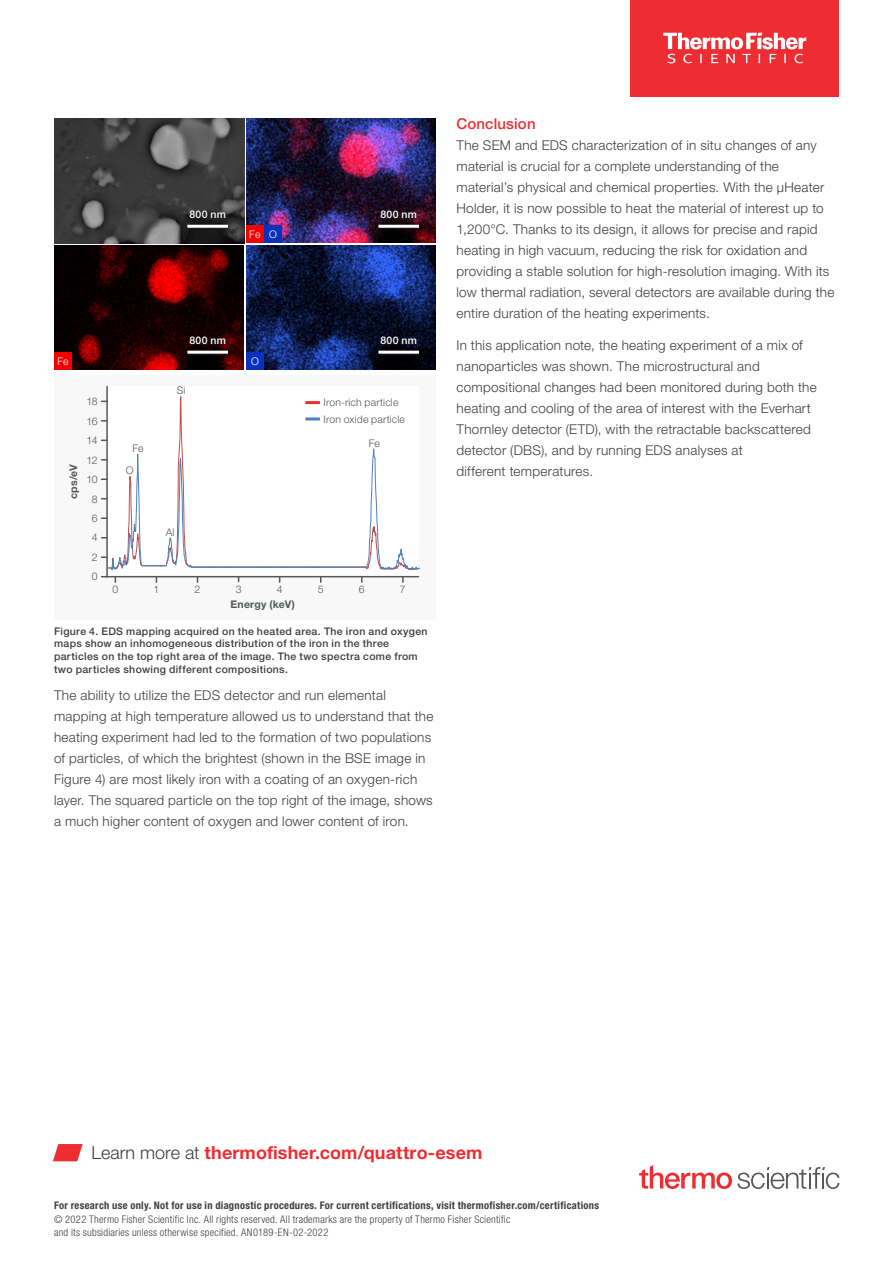
<style>
.page{position:relative;width:893px;height:1263px;background:#fff}
.page>*{position:absolute;margin:0;border:0;box-sizing:border-box;transform-origin:0 0}
.t1{font:700 18px "Helvetica Neue LTW1 G";letter-spacing:.01em;color:#ee2d33}
.t2{font:500 15px "Helvetica Neue LTW1 G";letter-spacing:.01em;color:#ee2d33}
.t3{font:300 13.5px/21px "Helvetica Neue LTW1 G";letter-spacing:.02em;color:#3e3e3f}
.t4{font:500 10.5px/12.6px "Helvetica Neue LTW1 G";letter-spacing:.03em;color:#3e3e3f}
.t5{font:300 condensed 10.5px/13.5px "Helvetica Neue LTW1 G";letter-spacing:.025em;color:#3e3e3f}
.t6{font:700 condensed 10.5px "Helvetica Neue LTW1 G";letter-spacing:.03em;color:#3e3e3f}
.t7{font:300 10.5px/16.6px "Helvetica Neue LT Pro";letter-spacing:.01em;color:#54585a}
.t8{font:500 10.5px "Helvetica Neue LTW1 G";letter-spacing:.03em;color:#fff}
.t9{font:700 10.5px "Helvetica Neue LT Pro";letter-spacing:.02em;color:#54585a}
.t10{font:300 10.5px "Helvetica Neue LTW1 G";color:#fff}
.s1{font-weight:300;color:#3e3e3f}
</style>
<div class="page">
<svg style="left:53px;top:1144px;width:30px;height:17px"></svg>
<img style="left:54px;top:245px;width:190px;height:125px">
<div style="left:54px;top:352px;width:18px;height:18px;background:#f30100"></div>
<div style="left:186px;top:336px;width:44px;height:20px;background:#231f20;opacity:.75"></div>
<hr style="left:187px;top:351px;width:41px;height:3px;background:#fff">
<svg style="left:246px;top:245px;width:190px;height:125px;background:#0f1f53"></svg>
<div style="left:377px;top:336px;width:44px;height:20px;background:#231f20;opacity:.75"></div>
<hr style="left:378px;top:351px;width:41px;height:3px;background:#fff">
<div style="left:246px;top:352px;width:18px;height:18px;background:#0a31bd"></div>
<img style="left:246px;top:118px;width:190px;height:125px">
<div style="left:377px;top:210px;width:44px;height:20px;background:#231f20;opacity:.75"></div>
<hr style="left:378px;top:225px;width:41px;height:3px;background:#fff">
<div style="left:246px;top:225px;width:18px;height:18px;background:#f30100"></div>
<div style="left:264px;top:225px;width:18px;height:18px;background:#0a31bd"></div>
<svg style="left:54px;top:118px;width:191px;height:126px;background:#454545"></svg>
<div style="left:186px;top:210px;width:44px;height:20px;background:#231f20;opacity:.75"></div>
<hr style="left:187px;top:225px;width:41px;height:3px;background:#fff">
<div style="left:54px;top:375px;width:382px;height:244px;background:#f8f8f8"></div>
<div style="left:107px;top:386px;width:312px;height:191px;background:linear-gradient(to right,#fff,#fff)"></div>
<hr style="left:107px;top:576px;width:311px;height:1px;background:#54585a">
<hr style="left:106px;top:387px;width:2px;height:190px;background:#54585a">
<svg style="left:108px;top:389px;width:311px;height:34px"></svg>
<svg style="left:108px;top:423px;width:312px;height:149px"></svg>
<hr style="left:305px;top:401px;width:15px;height:3px;background:#ee2d33">
<hr style="left:305px;top:417px;width:15px;height:3px;background:#4f82bd">
<svg style="left:639px;top:1165px;width:200px;height:24px"></svg>
<div style="left:630px;top:0;width:209px;height:96px;background:#ee2d33"></div>
<svg style="left:663px;top:33px;width:143px;height:30px"></svg>
<p class="t8" style="left:189px;top:208px;width:38px">800 nm</p>
<p class="t10" style="left:249px;top:228px;width:29px">Fe O</p>
<p class="t8" style="left:380px;top:208px;width:38px">800 nm</p>
<p class="t10" style="left:57px;top:354px;width:13px">Fe</p>
<p class="t9" style="left:67px;top:499px;width:36px;rotate:-90deg">cps/eV</p>
<p class="t7" style="left:86px;top:393px;width:13px">18</p>
<p class="t7" style="left:86px;top:412px;width:13px">16</p>
<p class="t7" style="left:87px;top:432px;width:12px">14</p>
<p class="t7" style="left:86px;top:451px;width:13px">12</p>
<p class="t7" style="left:86px;top:471px;width:13px">10</p>
<p class="t7" style="left:92px;top:490px;width:7px">8</p>
<p class="t7" style="left:92px;top:510px;width:7px">6</p>
<p class="t7" style="left:92px;top:529px;width:7px">4</p>
<p class="t7" style="left:92px;top:549px;width:7px">2</p>
<p class="t7" style="left:92px;top:568px;width:7px">0</p>
<p class="t8" style="left:189px;top:334px;width:38px">800 nm</p>
<p class="t8" style="left:380px;top:334px;width:38px">800 nm</p>
<p class="t10" style="left:251px;top:354px;width:9px">O</p>
<p class="t7" style="left:133px;top:439px;width:13px">Fe</p>
<p class="t7" style="left:126px;top:461px;width:9px">O</p>
<p class="t7" style="left:177px;top:382px;width:10px">Si</p>
<p class="t7" style="left:166px;top:524px;width:10px">Al</p>
<p class="t7" style="left:324px;top:394px;width:83px">Iron-rich particle<br>Iron oxide particle</p>
<p class="t7" style="left:369px;top:435px;width:13px">Fe</p>
<p class="t7" style="left:112px;top:581px;width:7px">0</p>
<p class="t7" style="left:154px;top:581px;width:7px">1</p>
<p class="t7" style="left:195px;top:581px;width:7px">2</p>
<p class="t7" style="left:236px;top:581px;width:7px">3</p>
<p class="t7" style="left:277px;top:581px;width:7px">4</p>
<p class="t7" style="left:318px;top:581px;width:7px">5</p>
<p class="t7" style="left:359px;top:581px;width:7px">6</p>
<p class="t7" style="left:400px;top:581px;width:7px">7</p>
<p class="t9" style="left:231px;top:598px;width:66px">Energy (keV)</p>
<p class="t4" style="left:54px;top:625px;width:375px">Figure 4. EDS mapping acquired on the heated area. The iron and oxygen maps show an inhomogeneous distribution of the iron in the three particles on the top right area of the image. The two spectra come from two particles showing different compositions.</p>
<p class="t3" style="left:54px;top:684px;width:381px">The ability to utilize the EDS detector and run elemental mapping at high temperature allowed us to understand that the heating experiment had led to the formation of two populations of particles, of which the brightest (shown in the BSE image in Figure 4) are most likely iron with a coating of an oxygen-rich layer. The squared particle on the top right of the image, shows a much higher content of oxygen and lower content of iron.</p>
<p class="t2" style="left:456px;top:115px;width:81px">Conclusion</p>
<p class="t3" style="left:456px;top:135px;width:379px">The SEM and EDS characterization of in situ changes of any material is crucial for a complete understanding of the material’s physical and chemical properties. With the µHeater Holder, it is now possible to heat the material of interest up to 1,200°C. Thanks to its design, it allows for precise and rapid heating in high vacuum, reducing the risk for oxidation and providing a stable solution for high-resolution imaging. With its low thermal radiation, several detectors are available during the entire duration of the heating experiments.</p>
<p class="t3" style="left:456px;top:334px;width:362px">In this application note, the heating experiment of a mix of nanoparticles was shown. The microstructural and compositional changes had been monitored during both the heating and cooling of the area of interest with the Everhart Thornley detector (ETD), with the retractable backscattered detector (DBS), and by running EDS analyses at<br>different temperatures.</p>
<h1 class="t1" style="left:92px;top:1141px;width:392px"><span class="s1">Learn more at</span> thermofisher.com/quattro-esem</h1>
<p class="t6" style="left:54px;top:1199px;width:547px">For research use only. Not for use in diagnostic procedures. For current certifications, visit thermofisher.com/certifications</p>
<p class="t5" style="left:54px;top:1212px;width:458px">© 2022 Thermo Fisher Scientific Inc. All rights reserved. All trademarks are the property of Thermo Fisher Scientific and its subsidiaries unless otherwise specified. AN0189-EN-02-2022</p>
</div>
